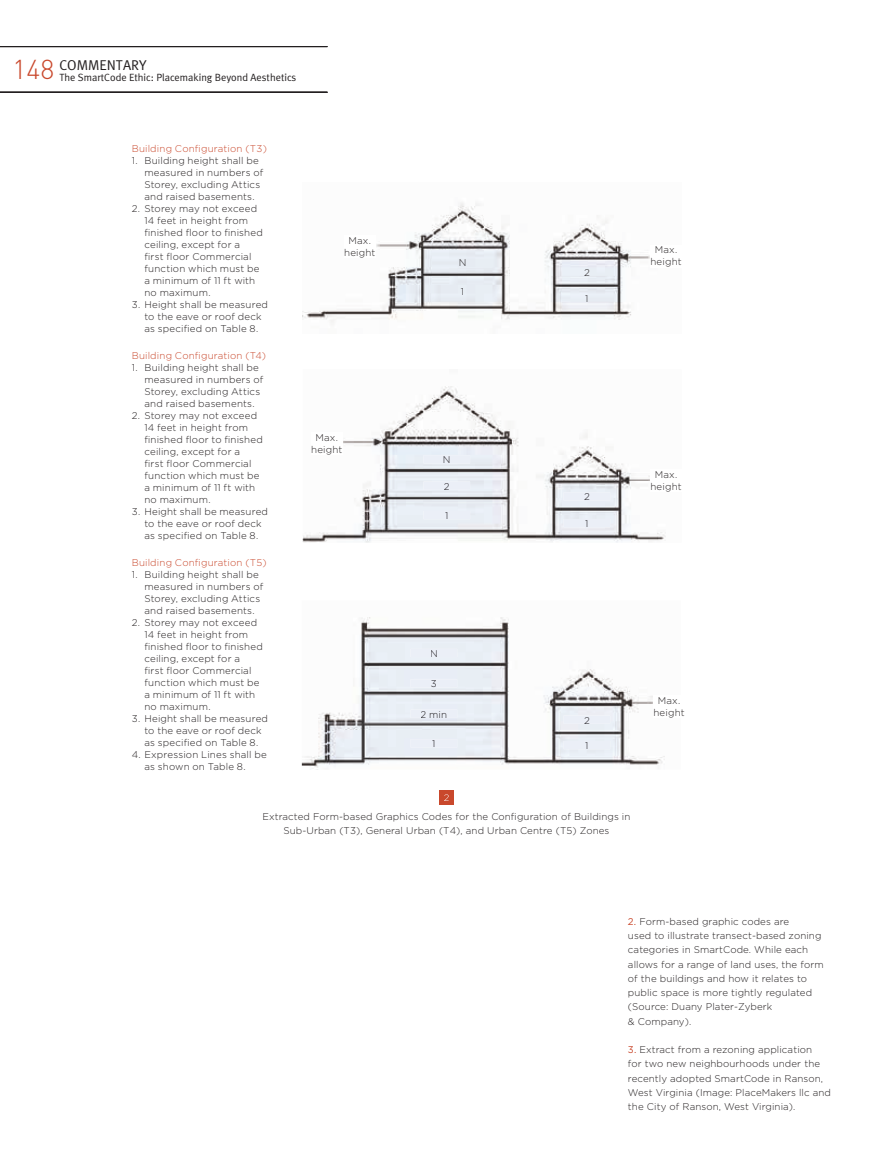
<style>
.page{position:relative;width:893px;height:1169px;background:#fff}
.page>*{position:absolute;margin:0;border:0;box-sizing:border-box;transform-origin:0 0}
.t1{font:14.25px "Meta Plus Normal";color:#231f20}
.t2{font:10.5px "Meta Plus Normal";color:#231f20}
.t3{font:300 9.75px/12px "Gotham";letter-spacing:.01em;color:#231f20}
.t4{font:300 9.75px "Gotham";letter-spacing:.02em;color:#c9482c}
.t5{font:300 9.75px "Gotham";color:#1d1a1e}
.s1{font-family:"DIN";font-weight:300;font-size:27px;color:#c9482c}
.s2{font-weight:400;color:#c9482c}
</style>
<div class="page">
<hr style="left:0;top:92px;width:327px;height:1px;background:#231f20">
<hr style="left:0;top:46px;width:327px;height:1px;background:#231f20">
<img style="left:303px;top:202px;width:347px;height:121px">
<img style="left:303px;top:386px;width:363px;height:157px">
<img style="left:302px;top:617px;width:363px;height:152px">
<div style="left:344px;top:235px;width:31px;height:23px;background:#fff"></div>
<div style="left:653px;top:695px;width:31px;height:23px;background:#fff"></div>
<img style="left:563px;top:715px;width:47px;height:9px">
<svg style="left:584px;top:717px;width:5px;height:6px"></svg>
<img style="left:410px;top:649px;width:47px;height:8px">
<svg style="left:431px;top:650px;width:6px;height:7px"></svg>
<img style="left:410px;top:679px;width:47px;height:8px">
<svg style="left:431px;top:680px;width:5px;height:7px"></svg>
<img style="left:410px;top:709px;width:47px;height:9px">
<img style="left:421px;top:711px;width:25px;height:7px">
<img style="left:410px;top:739px;width:47px;height:8px">
<svg style="left:432px;top:740px;width:2px;height:7px"></svg>
<img style="left:563px;top:741px;width:47px;height:8px">
<svg style="left:585px;top:742px;width:2px;height:7px"></svg>
<img style="left:423px;top:455px;width:47px;height:8px">
<svg style="left:444px;top:456px;width:5px;height:7px"></svg>
<img style="left:423px;top:481px;width:47px;height:9px">
<svg style="left:444px;top:483px;width:5px;height:7px"></svg>
<img style="left:563px;top:492px;width:47px;height:8px">
<svg style="left:584px;top:493px;width:5px;height:7px"></svg>
<img style="left:423px;top:511px;width:47px;height:8px">
<svg style="left:445px;top:512px;width:2px;height:7px"></svg>
<img style="left:563px;top:519px;width:47px;height:8px">
<svg style="left:585px;top:520px;width:2px;height:7px"></svg>
<div style="left:311px;top:433px;width:31px;height:22px;background:#fff"></div>
<div style="left:650px;top:470px;width:31px;height:22px;background:#fff"></div>
<div style="left:439px;top:790px;width:14px;height:15px;background:#c9482c"></div>
<svg style="left:444px;top:794px;width:4px;height:7px"></svg>
<h1 class="t1" style="left:13px;top:60px;width:136px"><span class="s1">148</span> COMMENTARY</h1>
<p class="t2" style="left:59px;top:73px;width:238px">The SmartCode Ethic: Placemaking Beyond Aesthetics</p>
<p class="t4" style="left:132px;top:145px;width:137px">Building Configuration (T3)</p>
<p class="t3" style="left:144px;top:155px;width:120px;text-indent:-13px">1. Building height shall be measured in numbers of<br>Storey, excluding Attics and raised basements.</p>
<p class="t3" style="left:144px;top:203px;width:120px;text-indent:-13px">2. Storey may not exceed<br>14 feet in height from finished floor to finished ceiling, except for a<br>first floor Commercial function which must be a minimum of 11 ft with no maximum.</p>
<p class="t3" style="left:144px;top:299px;width:125px;text-indent:-13px">3. Height shall be measured to the eave or roof deck as specified on Table 8.</p>
<p class="t4" style="left:132px;top:352px;width:136px">Building Configuration (T4)</p>
<p class="t3" style="left:144px;top:362px;width:120px;text-indent:-13px">1. Building height shall be measured in numbers of<br>Storey, excluding Attics and raised basements.</p>
<p class="t3" style="left:144px;top:410px;width:120px;text-indent:-13px">2. Storey may not exceed<br>14 feet in height from finished floor to finished ceiling, except for a<br>first floor Commercial function which must be a minimum of 11 ft with no maximum.</p>
<p class="t3" style="left:144px;top:506px;width:125px;text-indent:-13px">3. Height shall be measured to the eave or roof deck as specified on Table 8.</p>
<p class="t4" style="left:132px;top:559px;width:136px">Building Configuration (T5)</p>
<p class="t3" style="left:144px;top:569px;width:120px;text-indent:-13px">1. Building height shall be measured in numbers of<br>Storey, excluding Attics and raised basements.</p>
<p class="t3" style="left:144px;top:617px;width:120px;text-indent:-13px">2. Storey may not exceed<br>14 feet in height from finished floor to finished ceiling, except for a<br>first floor Commercial function which must be a minimum of 11 ft with no maximum.</p>
<p class="t3" style="left:144px;top:713px;width:125px;text-indent:-13px">3. Height shall be measured to the eave or roof deck as specified on Table 8.</p>
<p class="t3" style="left:144px;top:749px;width:124px;text-indent:-13px">4. Expression Lines shall be as shown on Table 8.</p>
<p class="t3" style="left:344px;top:235px;width:33px;text-align:center">Max. height</p>
<p class="t3" style="left:311px;top:432px;width:33px;text-align:center">Max. height</p>
<p class="t3" style="left:459px;top:257px;width:9px">N</p>
<p class="t3" style="left:461px;top:286px;width:5px">1</p>
<p class="t5" style="left:443px;top:456px;width:9px">N</p>
<p class="t5" style="left:444px;top:482px;width:7px">2</p>
<p class="t5" style="left:445px;top:512px;width:5px">1</p>
<p class="t3" style="left:584px;top:267px;width:7px">2</p>
<p class="t3" style="left:585px;top:293px;width:5px">1</p>
<p class="t5" style="left:584px;top:493px;width:7px">2</p>
<p class="t5" style="left:585px;top:520px;width:5px">1</p>
<p class="t5" style="left:430px;top:650px;width:9px">N</p>
<p class="t5" style="left:431px;top:680px;width:7px">3</p>
<p class="t5" style="left:420px;top:710px;width:28px">2 min</p>
<p class="t5" style="left:432px;top:740px;width:5px">1</p>
<p class="t5" style="left:585px;top:742px;width:5px">1</p>
<p class="t5" style="left:584px;top:716px;width:7px">2</p>
<p class="t3" style="left:262px;top:809px;width:369px;line-height:14.2px;text-align:center">Extracted Form-based Graphics Codes for the Configuration of Buildings in<br>Sub-Urban (T3), General Urban (T4), and Urban Centre (T5) Zones</p>
<p class="t3" style="left:650px;top:245px;width:33px;text-align:center">Max. height</p>
<p class="t3" style="left:650px;top:469px;width:33px;text-align:center">Max. height</p>
<p class="t3" style="left:653px;top:695px;width:33px;text-align:center">Max. height</p>
<p class="t3" style="left:628px;top:915px;width:197px;line-height:14.2px"><span class="s2">2.</span> Form-based graphic codes are<br>used to illustrate transect-based zoning categories in SmartCode. While each allows for a range of land uses, the form of the buildings and how it relates to public space is more tightly regulated (Source: Duany Plater-Zyberk<br>&amp; Company).</p>
<p class="t3" style="left:628px;top:1043px;width:205px;line-height:14.2px"><span class="s2">3.</span> Extract from a rezoning application<br>for two new neighbourhoods under the recently adopted SmartCode in Ranson, West Virginia (Image: PlaceMakers llc and the City of Ranson, West Virginia).</p>
</div>
